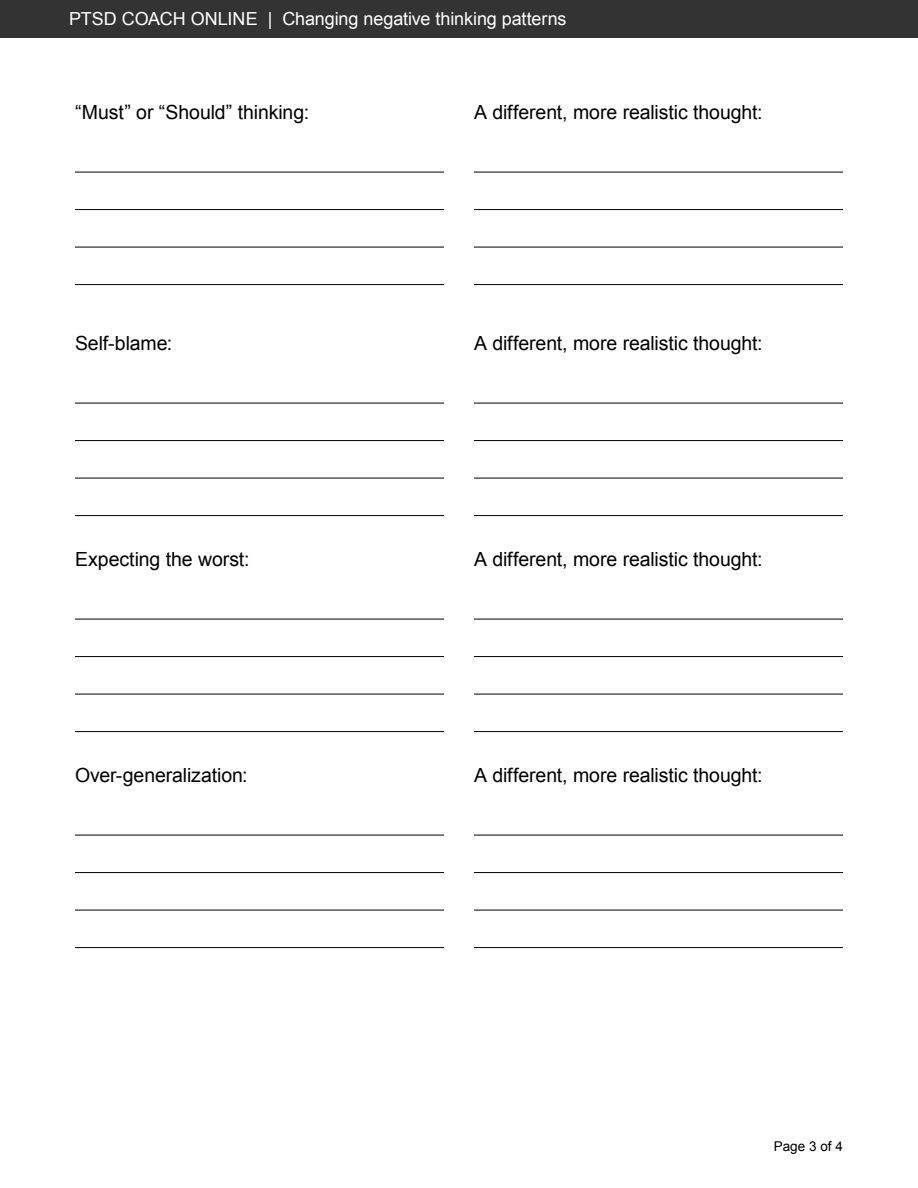
<style>
.page{position:relative;width:918px;height:1188px;background:#fff}
.page>*{position:absolute;margin:0;border:0;box-sizing:border-box;transform-origin:0 0}
.Head_3{font:19.5px "Arial";letter-spacing:-.005em;color:#000}
.t1{font:18px "Arial";letter-spacing:-.005em;color:#fff}
.t2{font:13.5px "Arial";letter-spacing:.005em;color:#000}
</style>
<div class="page">
<div style="left:0;top:0;width:918px;height:38px;background:#333"></div>
<hr style="left:75px;top:172px;width:369px;height:1px;background:#000">
<hr style="left:75px;top:209px;width:369px;height:1px;background:#000">
<hr style="left:75px;top:247px;width:369px;height:1px;background:#000">
<hr style="left:75px;top:284px;width:369px;height:1px;background:#000">
<hr style="left:75px;top:403px;width:369px;height:1px;background:#000">
<hr style="left:75px;top:440px;width:369px;height:1px;background:#000">
<hr style="left:75px;top:478px;width:369px;height:1px;background:#000">
<hr style="left:75px;top:515px;width:369px;height:1px;background:#000">
<hr style="left:75px;top:619px;width:369px;height:1px;background:#000">
<hr style="left:75px;top:656px;width:369px;height:1px;background:#000">
<hr style="left:75px;top:694px;width:369px;height:1px;background:#000">
<hr style="left:75px;top:731px;width:369px;height:1px;background:#000">
<hr style="left:75px;top:835px;width:369px;height:1px;background:#000">
<hr style="left:75px;top:872px;width:369px;height:1px;background:#000">
<hr style="left:75px;top:910px;width:369px;height:1px;background:#000">
<hr style="left:75px;top:947px;width:369px;height:1px;background:#000">
<hr style="left:474px;top:172px;width:369px;height:1px;background:#000">
<hr style="left:474px;top:209px;width:369px;height:1px;background:#000">
<hr style="left:474px;top:247px;width:369px;height:1px;background:#000">
<hr style="left:474px;top:284px;width:369px;height:1px;background:#000">
<hr style="left:474px;top:403px;width:369px;height:1px;background:#000">
<hr style="left:474px;top:440px;width:369px;height:1px;background:#000">
<hr style="left:474px;top:478px;width:369px;height:1px;background:#000">
<hr style="left:474px;top:515px;width:369px;height:1px;background:#000">
<hr style="left:474px;top:619px;width:369px;height:1px;background:#000">
<hr style="left:474px;top:656px;width:369px;height:1px;background:#000">
<hr style="left:474px;top:694px;width:369px;height:1px;background:#000">
<hr style="left:474px;top:731px;width:369px;height:1px;background:#000">
<hr style="left:474px;top:835px;width:369px;height:1px;background:#000">
<hr style="left:474px;top:872px;width:369px;height:1px;background:#000">
<hr style="left:474px;top:910px;width:369px;height:1px;background:#000">
<hr style="left:474px;top:947px;width:369px;height:1px;background:#000">
<p class="t1" style="left:69px;top:7px;width:499px">PTSD COACH ONLINE | Changing negative thinking patterns</p>
<p class="Head_3" style="left:75px;top:100px;width:236px">“Must” or “Should” thinking:</p>
<p class="Head_3" style="left:474px;top:100px;width:290px">A different, more realistic thought:</p>
<p class="Head_3" style="left:75px;top:331px;width:99px">Self-blame:</p>
<p class="Head_3" style="left:474px;top:331px;width:290px">A different, more realistic thought:</p>
<p class="Head_3" style="left:75px;top:547px;width:176px">Expecting the worst:</p>
<p class="Head_3" style="left:474px;top:547px;width:290px">A different, more realistic thought:</p>
<p class="Head_3" style="left:75px;top:763px;width:174px">Over-generalization:</p>
<p class="Head_3" style="left:474px;top:763px;width:290px">A different, more realistic thought:</p>
<p class="t2" style="left:774px;top:1137px;width:71px">Page 3 of 4</p>
</div>
